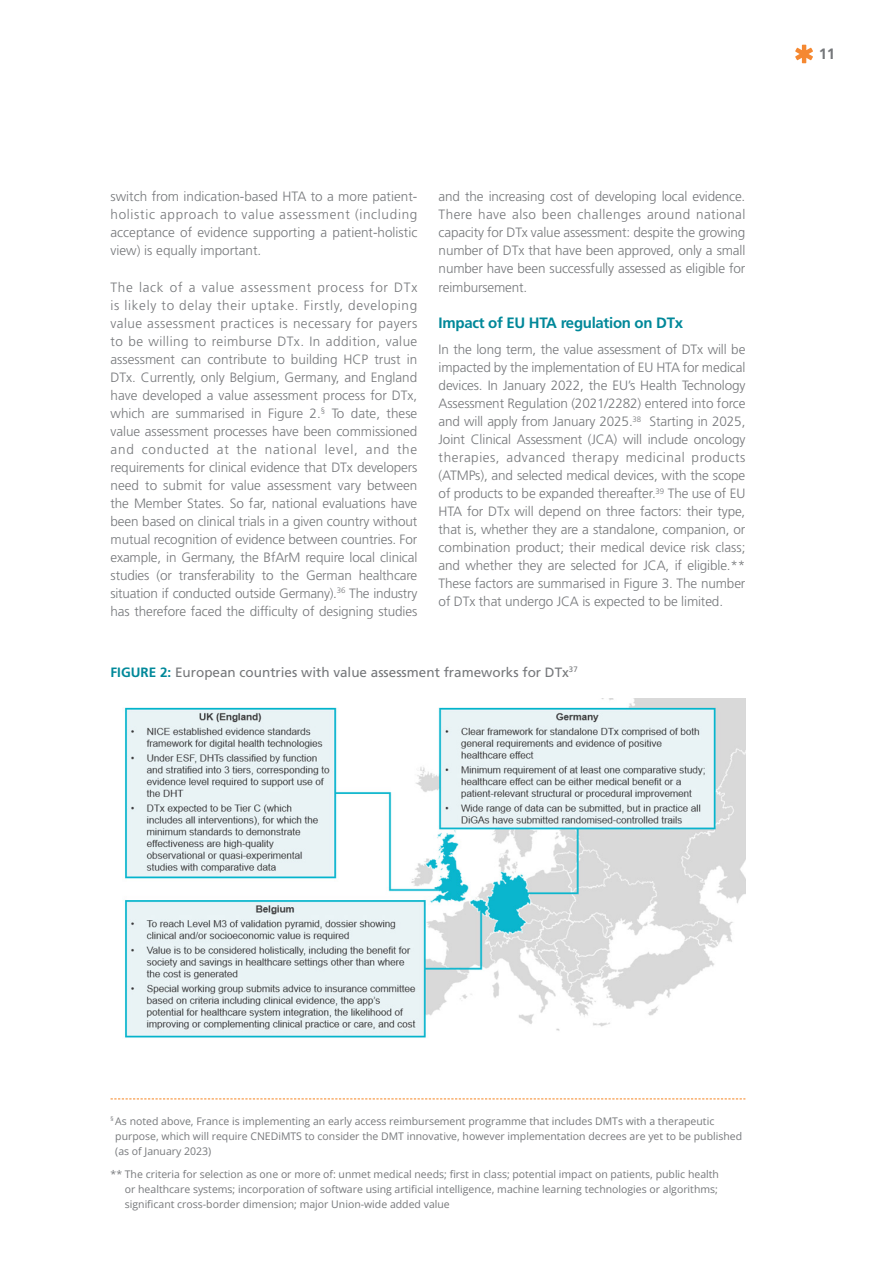
<style>
.page{position:relative;width:893px;height:1263px;background:#fff}
.page>*{position:absolute;margin:0;border:0;box-sizing:border-box;transform-origin:0 0}
.WhitePaper_-_Subtitl{font:700 15px "Frutiger LT Std";letter-spacing:-.02em;color:#089}
.t1{font:700 15px "Frutiger LT Std";color:#76787b}
.t2{font:300 13.5px/18px "Frutiger LT Std";letter-spacing:-.01em;color:#76787b;text-align:justify}
.t3{font:13.5px "Frutiger LT Std";color:#76787b}
.t4{font:10.5px/15px "Open Sans";color:#76787b}
.s1{font-weight:700;color:#089}
</style>
<div class="page">
<svg style="left:795px;top:45px;width:18px;height:18px"></svg>
<svg style="left:111px;top:1098px;width:634px;height:1px"></svg>
<img style="left:125px;top:698px;width:620px;height:340px">
<p class="t2" style="left:111px;top:188px;width:308px">switch from indication-based HTA to a more patient&shy;holistic approach to value assessment (including acceptance of evidence supporting a patient-holistic view) is equally important.</p>
<p class="t2" style="left:111px;top:278px;width:308px">The lack of a value assessment process for DTx is likely to delay their uptake. Firstly, developing value assessment practices is necessary for payers to be willing to reimburse DTx. In addition, value assessment can contribute to building HCP trust in DTx. Currently, only Belgium, Germany, and England have developed a value assessment process for DTx, which are summarised in Figure 2.<sup>§</sup> To date, these value assessment processes have been commissioned and conducted at the national level, and the requirements for clinical evidence that DTx developers need to submit for value assessment vary between the Member States. So far, national evaluations have been based on clinical trials in a given country without mutual recognition of evidence between countries. For example, in Germany, the BfArM require local clinical studies (or transferability to the German healthcare situation if conducted outside Germany).<sup>36</sup> The industry has therefore faced the difficulty of designing studies</p>
<p class="t2" style="left:439px;top:188px;width:308px">and the increasing cost of developing local evidence.<br>There have also been challenges around national capacity for DTx value assessment: despite the growing number of DTx that have been approved, only a small number have been successfully assessed as eligible for reimbursement.</p>
<p class="WhitePaper_-_Subtitl" style="left:439px;top:313px;width:246px">Impact of EU HTA regulation on DTx</p>
<p class="t2" style="left:439px;top:341px;width:308px">In the long term, the value assessment of DTx will be impacted by the implementation of EU HTA for medical devices. In January 2022, the EU’s Health Technology Assessment Regulation (2021/2282) entered into force and will apply from January 2025.<sup>38</sup> Starting in 2025, Joint Clinical Assessment (JCA) will include oncology therapies, advanced therapy medicinal products (ATMPs), and selected medical devices, with the scope of products to be expanded thereafter.<sup>39</sup> The use of EU HTA for DTx will depend on three factors: their type, that is, whether they are a standalone, companion, or combination product; their medical device risk class; and whether they are selected for JCA, if eligible.** These factors are summarised in Figure 3. The number of DTx that undergo JCA is expected to be limited.</p>
<p class="t3" style="left:111px;top:664px;width:469px"><span class="s1">FIGURE 2:</span> European countries with value assessment frameworks for DTx<sup>37</sup></p>
<p class="t1" style="left:819px;top:45px;width:18px">11</p>
<p class="t4" style="left:115px;top:1113px;width:628px;text-indent:-5px"><sup>§</sup> As noted above, France is implementing an early access reimbursement programme that includes DMTs with a therapeutic purpose, which will require CNEDiMTS to consider the DMT innovative, however implementation decrees are yet to be published (as of January 2023)</p>
<p class="t4" style="left:125px;top:1167px;width:596px;text-align:justify;text-indent:-14px">** The criteria for selection as one or more of: unmet medical needs; first in class; potential impact on patients, public health or healthcare systems; incorporation of software using artificial intelligence, machine learning technologies or algorithms; significant cross-border dimension; major Union-wide added value</p>
</div>
